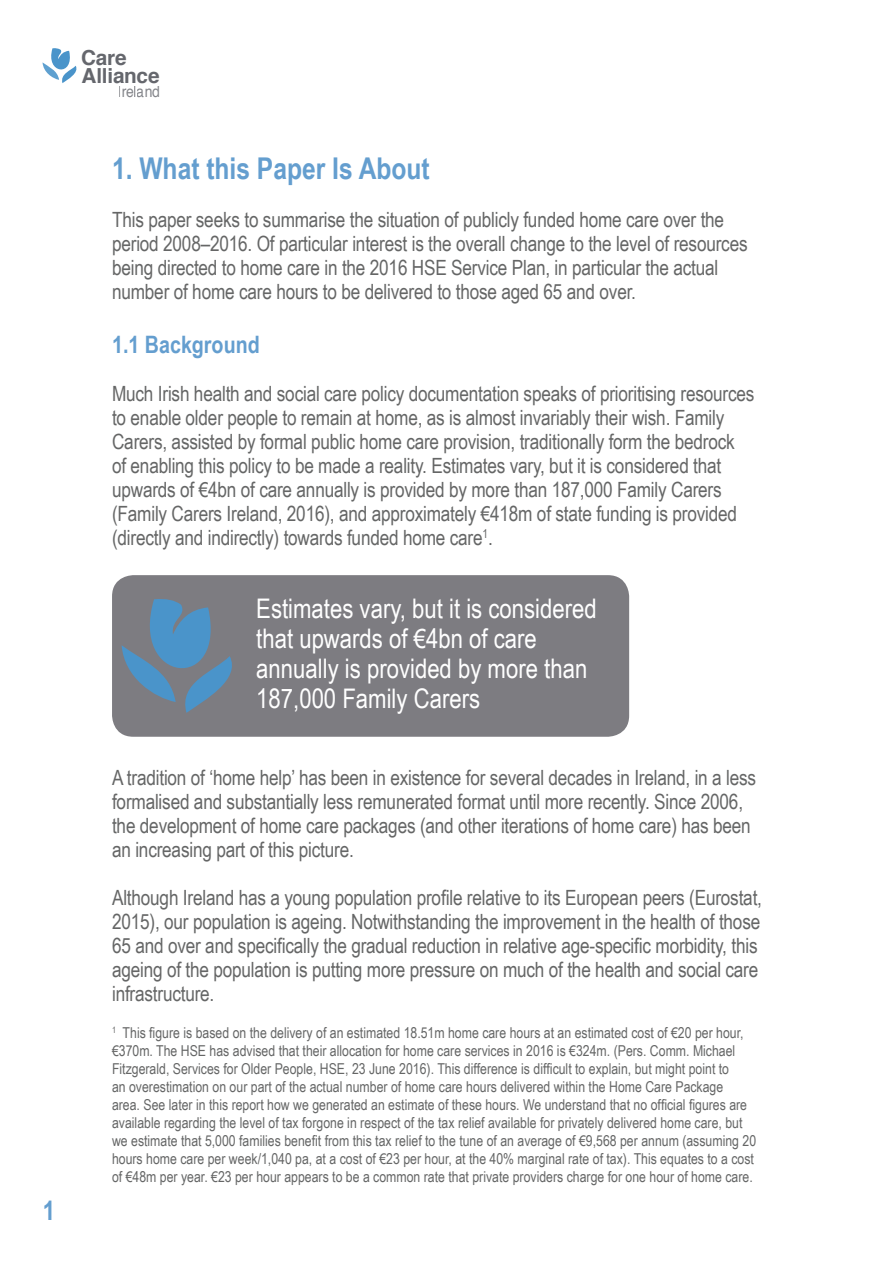
<style>
.page{position:relative;width:893px;height:1263px;background:#fff}
.page>*{position:absolute;margin:0;border:0;box-sizing:border-box;transform-origin:0 0}
.t1{font:700 30px "Arial Narrow";color:#649ecf}
.t2{font:27px/30px "Arial Narrow";color:#fff}
.t3{font:700 27px "Arial Narrow";color:#649ecf}
.t4{font:700 24px "Arial Narrow";color:#649ecf}
.t5{font:21px/24px "Arial Narrow";letter-spacing:-.01em;color:#656666}
.t6{font:700 20.7px/18px "Helvetica";letter-spacing:-.01em;color:#65676d}
.t7{font:15.6px "Helvetica";letter-spacing:-.01em;color:#65676d;scale:.9 1}
.t8{font:15px/18px "Arial Narrow";color:#656666}
</style>
<div class="page">
<svg style="left:43px;top:48px;width:34px;height:35px"></svg>
<div style="left:112px;top:575px;width:517px;height:162px;background:#7d7c81;border-radius:21px"></div>
<svg style="left:122px;top:599px;width:110px;height:114px"></svg>
<p class="t3" style="left:43px;top:1190px;width:14px">1</p>
<p class="t6" style="left:81px;top:49px;width:80px">Care<br>Alliance</p>
<p class="t7" style="left:118px;top:80px;width:48px">Ireland</p>
<h1 class="t1" style="left:112px;top:146px;width:319px">1. What this Paper Is About</h1>
<p class="t5" style="left:112px;top:207px;width:637px">This paper seeks to summarise the situation of publicly funded home care over the period 2008–2016. Of particular interest is the overall change to the level of resources being directed to home care in the 2016 HSE Service Plan, in particular the actual number of home care hours to be delivered to those aged 65 and over.</p>
<p class="t4" style="left:112px;top:327px;width:149px">1.1 Background</p>
<p class="t5" style="left:112px;top:381px;width:644px">Much Irish health and social care policy documentation speaks of prioritising resources to enable older people to remain at home, as is almost invariably their wish. Family Carers, assisted by formal public home care provision, traditionally form the bedrock<br>of enabling this policy to be made a reality. Estimates vary, but it is considered that upwards of €4bn of care annually is provided by more than 187,000 Family Carers (Family Carers Ireland, 2016), and approximately €418m of state funding is provided (directly and indirectly) towards funded home care<sup>1</sup>.</p>
<p class="t2" style="left:256px;top:592px;width:342px">Estimates vary, but it is considered that upwards of €4bn of care annually is provided by more than<br>187,000 Family Carers</p>
<p class="t5" style="left:112px;top:765px;width:646px">A tradition of ‘home help’ has been in existence for several decades in Ireland, in a less formalised and substantially less remunerated format until more recently. Since 2006, the development of home care packages (and other iterations of home care) has been an increasing part of this picture.</p>
<p class="t5" style="left:112px;top:885px;width:651px">Although Ireland has a young population profile relative to its European peers (Eurostat, 2015), our population is ageing. Notwithstanding the improvement in the health of those 65 and over and specifically the gradual reduction in relative age-specific morbidity, this ageing of the population is putting more pressure on much of the health and social care infrastructure.</p>
<p class="t8" style="left:112px;top:1023px;width:646px"><sup>1</sup> This figure is based on the delivery of an estimated 18.51m home care hours at an estimated cost of €20 per hour, €370m. The HSE has advised that their allocation for home care services in 2016 is €324m. (Pers. Comm. Michael Fitzgerald, Services for Older People, HSE, 23 June 2016). This difference is difficult to explain, but might point to<br>an overestimation on our part of the actual number of home care hours delivered within the Home Care Package<br>area. See later in this report how we generated an estimate of these hours. We understand that no official figures are available regarding the level of tax forgone in respect of the tax relief available for privately delivered home care, but we estimate that 5,000 families benefit from this tax relief to the tune of an average of €9,568 per annum (assuming 20 hours home care per week/1,040 pa, at a cost of €23 per hour, at the 40% marginal rate of tax). This equates to a cost of €48m per year. €23 per hour appears to be a common rate that private providers charge for one hour of home care.</p>
</div>
